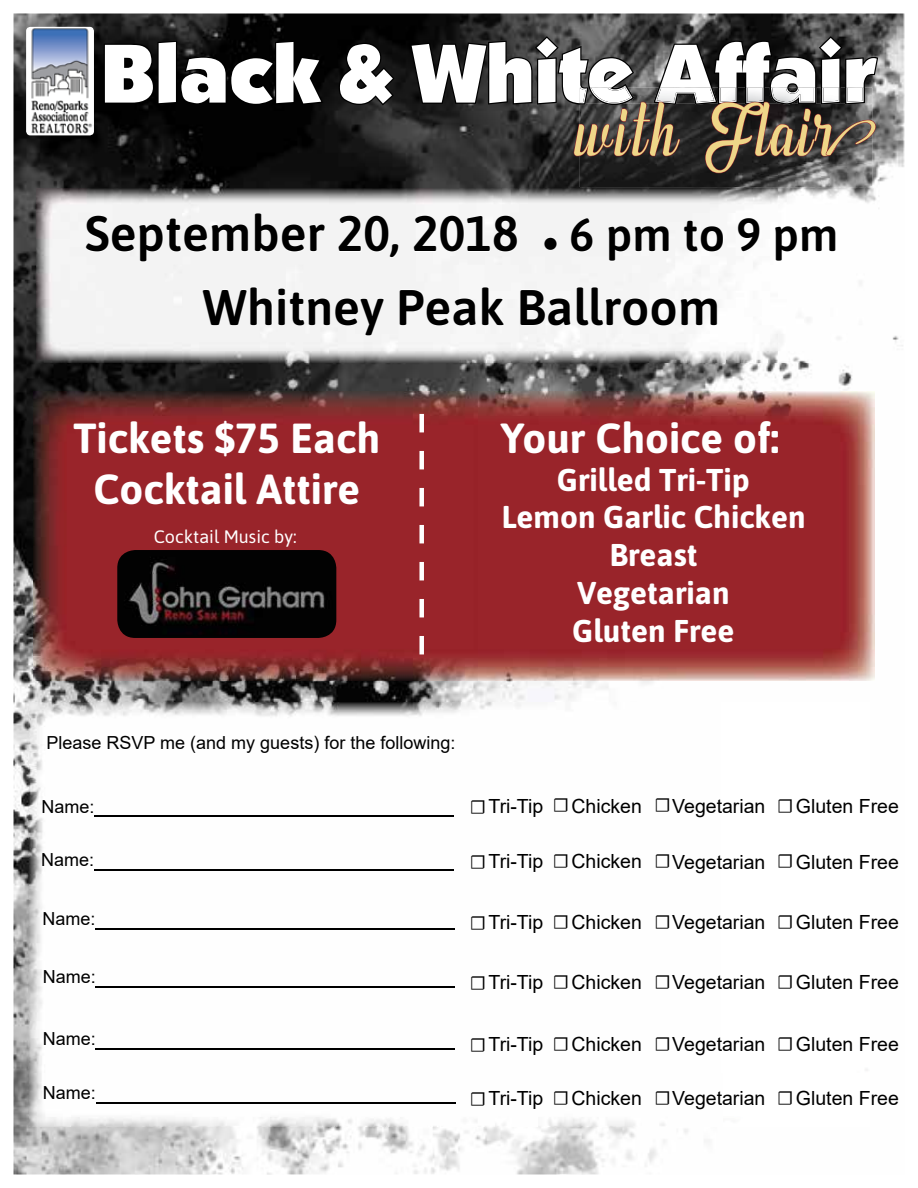
<style>
.page{position:relative;width:918px;height:1188px;background:#fff}
.page>*{position:absolute;margin:0;border:0;box-sizing:border-box;transform-origin:0 0}
.t1{font:82.5px "Boulder";color:#fff}
.t2{font:75.75px "Phyton Script Demo";letter-spacing:.025em;color:#eed688;scale:.92 1}
.t3{font:600 49.95px/73.5px "Asap";color:#000;text-align:center}
.t4{font:700 42px/50.4px "Asap";color:#fff;text-align:center}
.t5{font:700 31.5px/37.8px "Asap";color:#fff;text-align:center}
.t6{font:19.5px "Arial";color:#000}
.t7{font:18px "Arial";color:#000}
.t8{font:18px "Asap";color:#fff}
.s1{font-size:46.5px}
.s2{font-family:"Minion Pro"}
</style>
<div class="page">
<img style="left:14px;top:14px;width:890px;height:1160px">
<svg style="left:104px;top:36px;width:774px;height:69px;background:#1d1d1d"></svg>
<img style="left:580px;top:105px;width:292px;height:82px">
<img style="left:680px;top:104px;width:25px;height:1px">
<img style="left:865px;top:88px;width:7px;height:14px">
<img style="left:580px;top:88px;width:285px;height:16px">
<svg style="left:573px;top:102px;width:107px;height:55px;background:#433233"></svg>
<img style="left:26px;top:27px;width:68px;height:108px">
<img style="left:29px;top:702px;width:841px;height:425px">
<hr style="left:95px;top:815px;width:359px;height:2px;background:#000">
<hr style="left:94px;top:869px;width:360px;height:1px;background:#000">
<hr style="left:95px;top:928px;width:360px;height:2px;background:#000">
<hr style="left:96px;top:986px;width:359px;height:1px;background:#000">
<hr style="left:96px;top:1048px;width:359px;height:1px;background:#000">
<hr style="left:96px;top:1102px;width:359px;height:1px;background:#000">
<img style="left:34px;top:391px;width:840px;height:289px">
<svg style="left:419px;top:414px;width:5px;height:240px"></svg>
<img style="left:37px;top:188px;width:840px;height:174px">
<svg style="left:85px;top:213px;width:241px;height:50px"></svg>
<svg style="left:337px;top:215px;width:63px;height:44px"></svg>
<svg style="left:413px;top:215px;width:105px;height:38px"></svg>
<svg style="left:543px;top:236px;width:15px;height:15px"></svg>
<svg style="left:570px;top:217px;width:24px;height:36px"></svg>
<div style="left:607px;top:225px;width:63px;height:38px;background:#f5f5f5"></div>
<svg style="left:683px;top:220px;width:41px;height:33px"></svg>
<svg style="left:737px;top:217px;width:24px;height:36px"></svg>
<svg style="left:774px;top:225px;width:63px;height:38px"></svg>
<svg style="left:202px;top:286px;width:183px;height:51px"></svg>
<div style="left:398px;top:286px;width:107px;height:41px;background:#f5f5f5"></div>
<svg style="left:519px;top:286px;width:199px;height:41px"></svg>
<img style="left:117px;top:550px;width:219px;height:88px">
<svg style="left:705px;top:102px;width:173px;height:71px;background:#423637"></svg>
<h1 class="t1" style="left:101px;top:26px;width:777px">Black &amp; White Affair</h1>
<h2 class="t2" style="left:577px;top:102px;width:284px">with Flair</h2>
<h3 class="t3" style="left:85px;top:195px;width:755px">September 20, 2018 <sub>•</sub> <span class="s1">6 pm to 9 pm<br></span>Whitney Peak Ballroom</h3>
<h3 class="t4" style="left:73px;top:411px;width:308px">Tickets $75 Each<br>Cocktail Attire</h3>
<h3 class="t4" style="left:501px;top:411px;width:280px">Your Choice of:</h3>
<h3 class="t5" style="left:501px;top:459px;width:306px">Grilled Tri-Tip<br>Lemon Garlic Chicken<br>Breast<br>Vegetarian<br>Gluten Free</h3>
<p class="t8" style="left:154px;top:524px;width:144px">Cocktail Music by:</p>
<p class="t7" style="left:47px;top:730px;width:410px">Please RSVP me (and my guests) for the following:</p>
<p class="t7" style="left:42px;top:794px;width:55px">Name:</p>
<p class="t6" style="left:470px;top:793px;width:297px"><span class="s2">☐</span>Tri-Tip <span class="s2">☐</span>Chicken <span class="s2">☐</span>Vegetarian</p>
<p class="t7" style="left:41px;top:847px;width:55px">Name:</p>
<p class="t6" style="left:777px;top:793px;width:123px"><span class="s2">☐</span>Gluten Free</p>
<p class="t6" style="left:470px;top:848px;width:431px"><span class="s2">☐</span>Tri-Tip <span class="s2">☐</span>Chicken <span class="s2">☐</span>Vegetarian <span class="s2">☐</span>Gluten Free</p>
<p class="t7" style="left:42px;top:906px;width:55px">Name:</p>
<p class="t6" style="left:470px;top:909px;width:431px"><span class="s2">☐</span>Tri-Tip <span class="s2">☐</span>Chicken <span class="s2">☐</span>Vegetarian <span class="s2">☐</span>Gluten Free</p>
<p class="t7" style="left:43px;top:964px;width:55px">Name:</p>
<p class="t6" style="left:470px;top:969px;width:431px"><span class="s2">☐</span>Tri-Tip <span class="s2">☐</span>Chicken <span class="s2">☐</span>Vegetarian <span class="s2">☐</span>Gluten Free</p>
<p class="t7" style="left:43px;top:1026px;width:55px">Name:</p>
<p class="t7" style="left:43px;top:1080px;width:55px">Name:</p>
<p class="t6" style="left:470px;top:1031px;width:431px"><span class="s2">☐</span>Tri-Tip <span class="s2">☐</span>Chicken <span class="s2">☐</span>Vegetarian <span class="s2">☐</span>Gluten Free</p>
<p class="t6" style="left:470px;top:1085px;width:431px"><span class="s2">☐</span>Tri-Tip <span class="s2">☐</span>Chicken <span class="s2">☐</span>Vegetarian <span class="s2">☐</span>Gluten Free</p>
</div>
